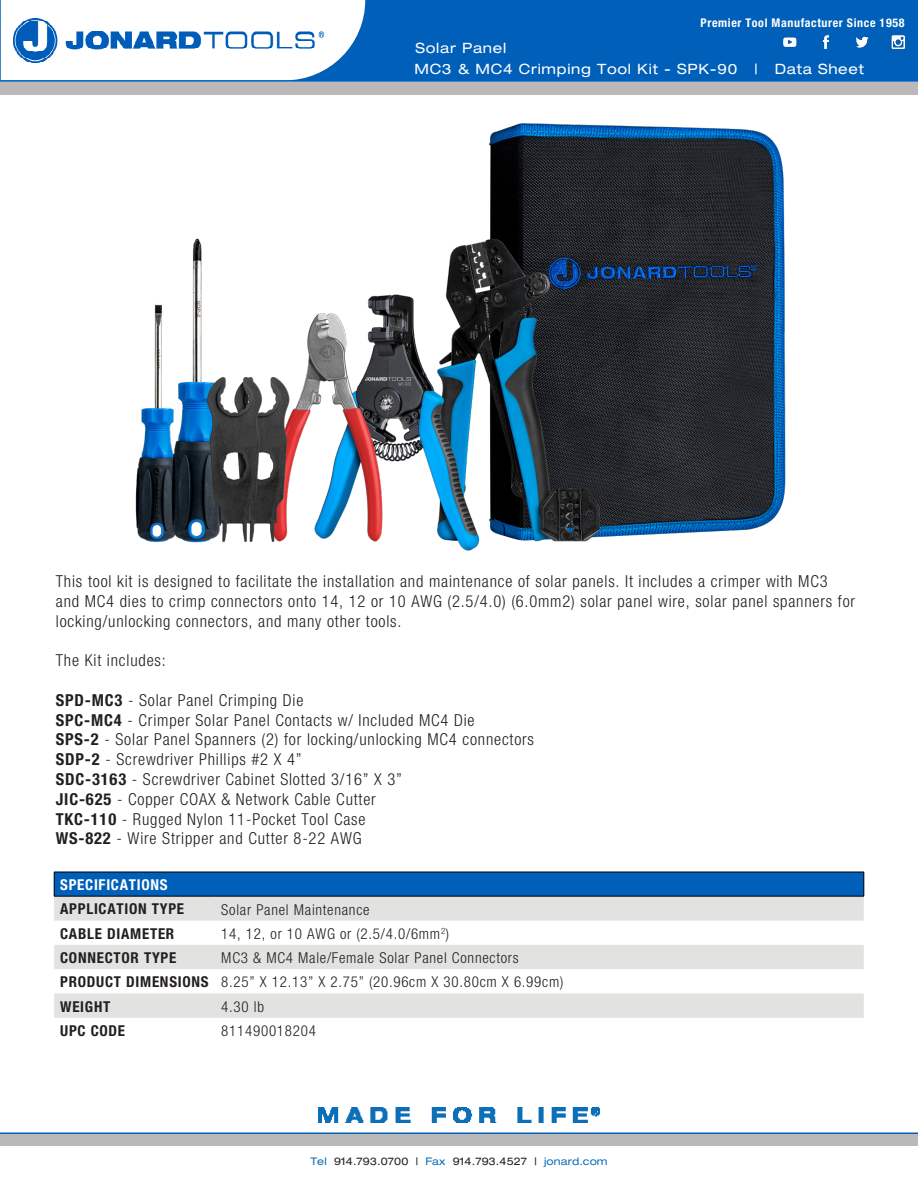
<style>
.page{position:relative;width:918px;height:1188px;background:#fff}
.page>*{position:absolute;margin:0;border:0;box-sizing:border-box;transform-origin:0 0}
.t1{font:300 condensed 16.5px/19.8px "Helvetica Neue";letter-spacing:.05em;color:#231f20}
.t2{font:300 condensed 15px "Helvetica Neue";letter-spacing:.05em;color:#231f20}
.t3{font:700 condensed 15px "Helvetica Neue";letter-spacing:.05em;color:#231f20}
.t4{font:700 condensed 15px "Helvetica Neue";letter-spacing:.05em;color:#fff}
.t5{font:expanded 14.25px "Helvetica Neue";letter-spacing:.05em;color:#fff}
.t6{font:700 condensed 12px "Helvetica Neue";letter-spacing:.05em;color:#fff}
.t7{font:expanded 10.5px "Helvetica Neue";letter-spacing:.01em;color:#231f20}
.s1{font-weight:700}
.s2{color:#0e6eb8}
</style>
<div class="page">
<div style="left:1px;top:0;width:917px;height:81px;background:#005fb9"></div>
<div style="left:0;top:82px;width:918px;height:12px;background:#bbb8b9"></div>
<div style="left:0;top:1134px;width:918px;height:12px;background:#bbb8b9"></div>
<img style="left:319px;top:1107px;width:280px;height:15px">
<hr style="left:0;top:1132px;width:918px;height:2px;background:#005fb9">
<div style="left:1px;top:0;width:88px;height:80px;background:#fff"></div>
<img style="left:14px;top:18px;width:75px;height:45px">
<hr style="left:0;top:80px;width:918px;height:2px;background:#005fb9">
<img style="left:855px;top:35px;width:50px;height:14px">
<div style="left:54px;top:872px;width:810px;height:24px;background:#005fb9"></div>
<svg style="left:54px;top:897px;width:810px;height:121px;fill:#e2e2e1"></svg>
<hr style="left:54px;top:872px;width:161px;height:1px;background:#000">
<svg style="left:54px;top:872px;width:1px;height:24px"></svg>
<hr style="left:215px;top:872px;width:649px;height:1px;background:#000">
<svg style="left:864px;top:872px;width:1px;height:24px"></svg>
<hr style="left:54px;top:896px;width:161px;height:1px;background:#000">
<hr style="left:215px;top:896px;width:649px;height:1px;background:#000">
<img style="left:89px;top:0;width:741px;height:551px">
<p class="t6" style="left:701px;top:15px;width:205px">Premier Tool Manufacturer Since 1958</p>
<p class="t5" style="left:415px;top:60px;width:451px">MC3 &amp; MC4 Crimping Tool Kit - SPK-90 | Data Sheet</p>
<p class="t5" style="left:416px;top:40px;width:92px">Solar Panel</p>
<p class="t1" style="left:56px;top:571px;width:801px">This tool kit is designed to facilitate the installation and maintenance of solar panels. It includes a crimper with MC3<br>and MC4 dies to crimp connectors onto 14, 12 or 10 AWG (2.5/4.0) (6.0mm2) solar panel wire, solar panel spanners for locking/unlocking connectors, and many other tools.</p>
<p class="t1" style="left:56px;top:650px;width:111px">The Kit includes:</p>
<p class="t1" style="left:56px;top:690px;width:249px"><span class="s1">SPD-MC3</span> - Solar Panel Crimping Die</p>
<p class="t1" style="left:56px;top:710px;width:420px"><span class="s1">SPC-MC4</span> - Crimper Solar Panel Contacts w/ Included MC4 Die</p>
<p class="t1" style="left:56px;top:730px;width:480px"><span class="s1">SPS-2</span> - Solar Panel Spanners (2) for locking/unlocking MC4 connectors</p>
<p class="t1" style="left:56px;top:749px;width:247px"><span class="s1">SDP-2</span> - Screwdriver Phillips #2 X 4”</p>
<p class="t1" style="left:56px;top:769px;width:348px"><span class="s1">SDC-3163</span> - Screwdriver Cabinet Slotted 3/16” X 3”</p>
<p class="t1" style="left:56px;top:789px;width:322px"><span class="s1">JIC-625</span> - Copper COAX &amp; Network Cable Cutter</p>
<p class="t1" style="left:56px;top:809px;width:311px"><span class="s1">TKC-110</span> - Rugged Nylon 11-Pocket Tool Case</p>
<p class="t1" style="left:56px;top:829px;width:307px"><span class="s1">WS-822</span> - Wire Stripper and Cutter 8-22 AWG</p>
<p class="t4" style="left:60px;top:876px;width:109px">SPECIFICATIONS</p>
<p class="t3" style="left:60px;top:900px;width:125px">APPLICATION TYPE</p>
<p class="t2" style="left:221px;top:901px;width:150px">Solar Panel Maintenance</p>
<p class="t3" style="left:60px;top:924px;width:116px">CABLE DIAMETER</p>
<p class="t2" style="left:221px;top:925px;width:229px">14, 12, or 10 AWG or (2.5/4.0/6mm<sup>2</sup>)</p>
<p class="t3" style="left:60px;top:949px;width:118px">CONNECTOR TYPE</p>
<p class="t2" style="left:221px;top:949px;width:299px">MC3 &amp; MC4 Male/Female Solar Panel Connectors</p>
<p class="t3" style="left:60px;top:973px;width:150px">PRODUCT DIMENSIONS</p>
<p class="t2" style="left:221px;top:974px;width:344px">8.25” X 12.13” X 2.75” (20.96cm X 30.80cm X 6.99cm)</p>
<p class="t3" style="left:60px;top:997px;width:52px">WEIGHT</p>
<p class="t2" style="left:221px;top:998px;width:44px">4.30 lb</p>
<p class="t3" style="left:60px;top:1022px;width:66px">UPC CODE</p>
<p class="t2" style="left:221px;top:1022px;width:96px">811490018204</p>
<p class="t7" style="left:310px;top:1155px;width:299px"><span class="s2">Tel</span> 914.793.0700 | <span class="s2">Fax</span> 914.793.4527 | <span class="s2">jonard.com</span></p>
</div>
